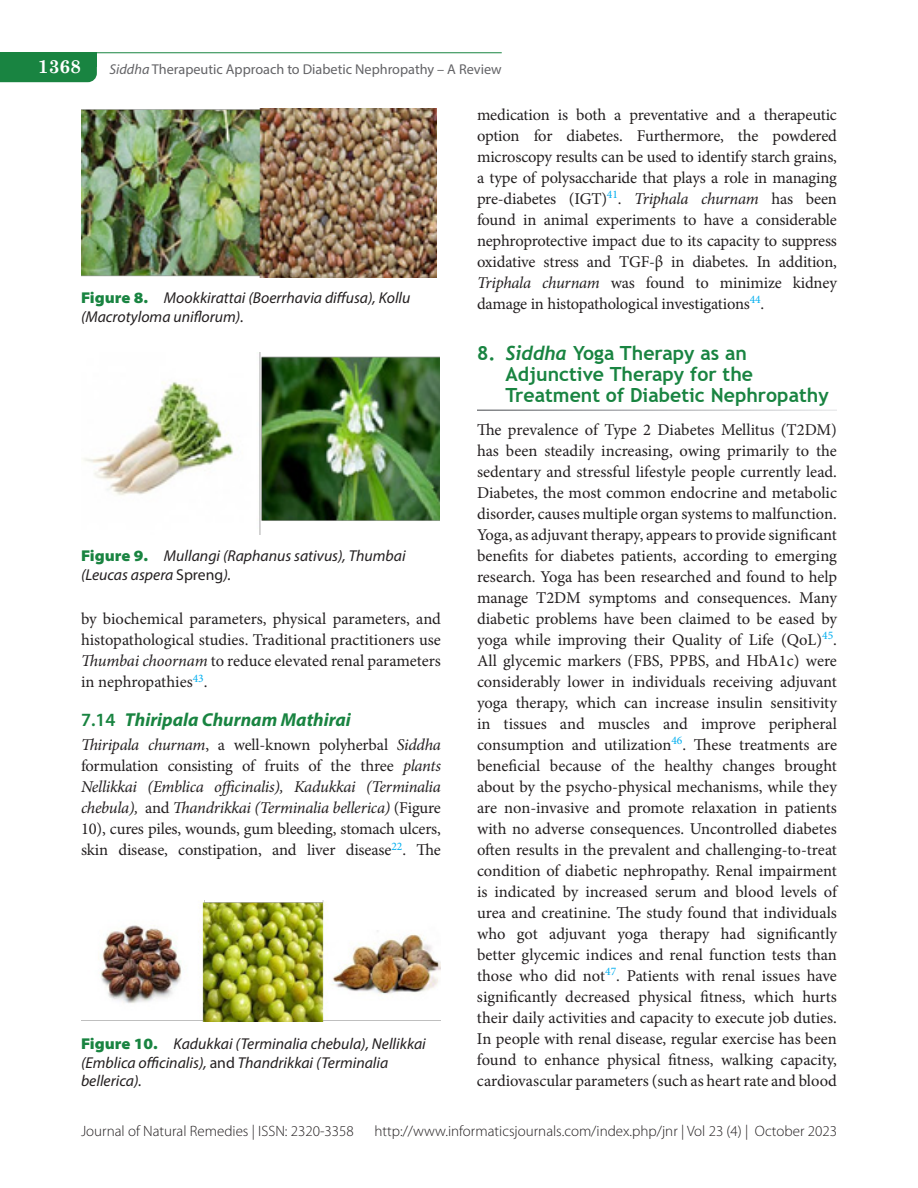
<style>
.page{position:relative;width:918px;height:1188px;background:#fff}
.page>*{position:absolute;margin:0;border:0;box-sizing:border-box;transform-origin:0 0}
.A_level{font:700 19.5px/21px "Trebuchet MS";color:#198441}
.B_level{font:italic 700 18.75px "Myriad Pro";color:#198441}
.t1{font:700 18.75px "Century Schoolbook";color:#fff}
.Para_flush{font:16.5px/21px "Minion Pro";letter-spacing:-.005em;color:#231f20;text-align:justify}
.Fig_cap{font:italic 15.75px/18.8px "Myriad Pro";color:#231f20}
.t2{font:300 15px "Myriad Pro";color:#231f20}
.t3{font:14.25px "Myriad Pro";color:#636366}
.s1{font-style:italic}
.s2{font-weight:900;font-style:normal;font-stretch:semi-expanded;color:#198441}
.s3{font-style:normal}
.s4{font-weight:600;font-style:normal}
.s5{font-family:"Trebuchet";font-style:italic}
</style>
<div class="page">
<svg style="left:0;top:67px;width:97px;height:15px"></svg>
<div style="left:0;top:53px;width:97px;height:14px;background:#198441"></div>
<div style="left:0;top:68px;width:27px;height:14px;background:#198441"></div>
<hr style="left:0;top:52px;width:502px;height:1px;background:#198441">
<img style="left:81px;top:108px;width:356px;height:169px">
<img style="left:84px;top:353px;width:356px;height:181px">
<img style="left:81px;top:901px;width:360px;height:121px">
<p class="t1" style="left:38px;top:52px;width:45px">1368</p>
<p class="t3" style="left:110px;top:61px;width:394px"><span class="s1">Siddha</span> Therapeutic Approach to Diabetic Nephropathy – A Review</p>
<p class="Fig_cap" style="left:81px;top:288px;width:331px"><span class="s2">Figure 8.</span> Mookkirattai (Boerrhavia diffusa), Kollu (Macrotyloma uniflorum).</p>
<p class="Fig_cap" style="left:81px;top:546px;width:326px"><span class="s2">Figure 9.</span> Mullangi (Raphanus sativus), Thumbai (Leucas aspera <span class="s3">Spreng</span>).</p>
<p class="Para_flush" style="left:81px;top:609px;width:362px">by biochemical parameters, physical parameters, and histopathological studies. Traditional practitioners use <span class="s1">Thumbai choornam</span> to reduce elevated renal parameters in nephropathies<sup>43</sup>.</p>
<p class="B_level" style="left:81px;top:708px;width:271px"><span class="s4">7.14</span> Thiripala Churnam Mathirai</p>
<p class="Para_flush" style="left:81px;top:735px;width:362px"><span class="s1">Thiripala churnam</span>, a well-known polyherbal <span class="s1">Siddha </span>formulation consisting of fruits of the three <span class="s1">plants Nellikkai (Emblica officinalis), Kadukkai (Terminalia chebula),</span> and <span class="s1">Thandrikkai (Terminalia bellerica)</span> (Figure 10), cures piles, wounds, gum bleeding, stomach ulcers, skin disease, constipation, and liver disease<sup>22</sup>. The</p>
<p class="Fig_cap" style="left:81px;top:1034px;width:346px"><span class="s2">Figure 10.</span> Kadukkai (Terminalia chebula), Nellikkai (Emblica officinalis), <span class="s3">and</span> Thandrikkai (Terminalia bellerica).</p>
<p class="Para_flush" style="left:477px;top:104px;width:362px">medication is both a preventative and a therapeutic option for diabetes. Furthermore, the powdered microscopy results can be used to identify starch grains, a type of polysaccharide that plays a role in managing pre-diabetes (IGT)<sup>41</sup>. <span class="s1">Triphala churnam</span> has been found in animal experiments to have a considerable nephroprotective impact due to its capacity to suppress oxidative stress and TGF-β in diabetes. In addition, <span class="s1">Triphala churnam</span> was found to minimize kidney damage in histopathological investigations<sup>44</sup>.</p>
<p class="A_level" style="left:505px;top:343px;width:325px;text-indent:-28px">8. <span class="s5">Siddha</span> Yoga Therapy as an<br>Adjunctive Therapy for the<br>Treatment of Diabetic Nephropathy</p>
<p class="Para_flush" style="left:477px;top:419px;width:362px">The prevalence of Type 2 Diabetes Mellitus (T2DM) has been steadily increasing, owing primarily to the sedentary and stressful lifestyle people currently lead.<br>Diabetes, the most common endocrine and metabolic disorder, causes multiple organ systems to malfunction.<br>Yoga, as adjuvant therapy, appears to provide significant benefits for diabetes patients, according to emerging research. Yoga has been researched and found to help manage T2DM symptoms and consequences. Many diabetic problems have been claimed to be eased by yoga while improving their Quality of Life (QoL)<sup>45</sup>.<br>All glycemic markers (FBS, PPBS, and HbA1c) were considerably lower in individuals receiving adjuvant yoga therapy, which can increase insulin sensitivity in tissues and muscles and improve peripheral consumption and utilization<sup>46</sup>. These treatments are beneficial because of the healthy changes brought about by the psycho-physical mechanisms, while they are non-invasive and promote relaxation in patients with no adverse consequences. Uncontrolled diabetes often results in the prevalent and challenging-to-treat condition of diabetic nephropathy. Renal impairment is indicated by increased serum and blood levels of urea and creatinine. The study found that individuals who got adjuvant yoga therapy had significantly better glycemic indices and renal function tests than those who did not<sup>47</sup>. Patients with renal issues have significantly decreased physical fitness, which hurts their daily activities and capacity to execute job duties.<br>In people with renal disease, regular exercise has been found to enhance physical fitness, walking capacity, cardiovascular parameters (such as heart rate and blood</p>
<p class="t2" style="left:81px;top:1122px;width:274px">Journal of Natural Remedies | ISSN: 2320-3358</p>
<p class="t2" style="left:375px;top:1122px;width:464px">http://www.informaticsjournals.com/index.php/jnr | Vol 23 (4) | October 2023</p>
</div>
